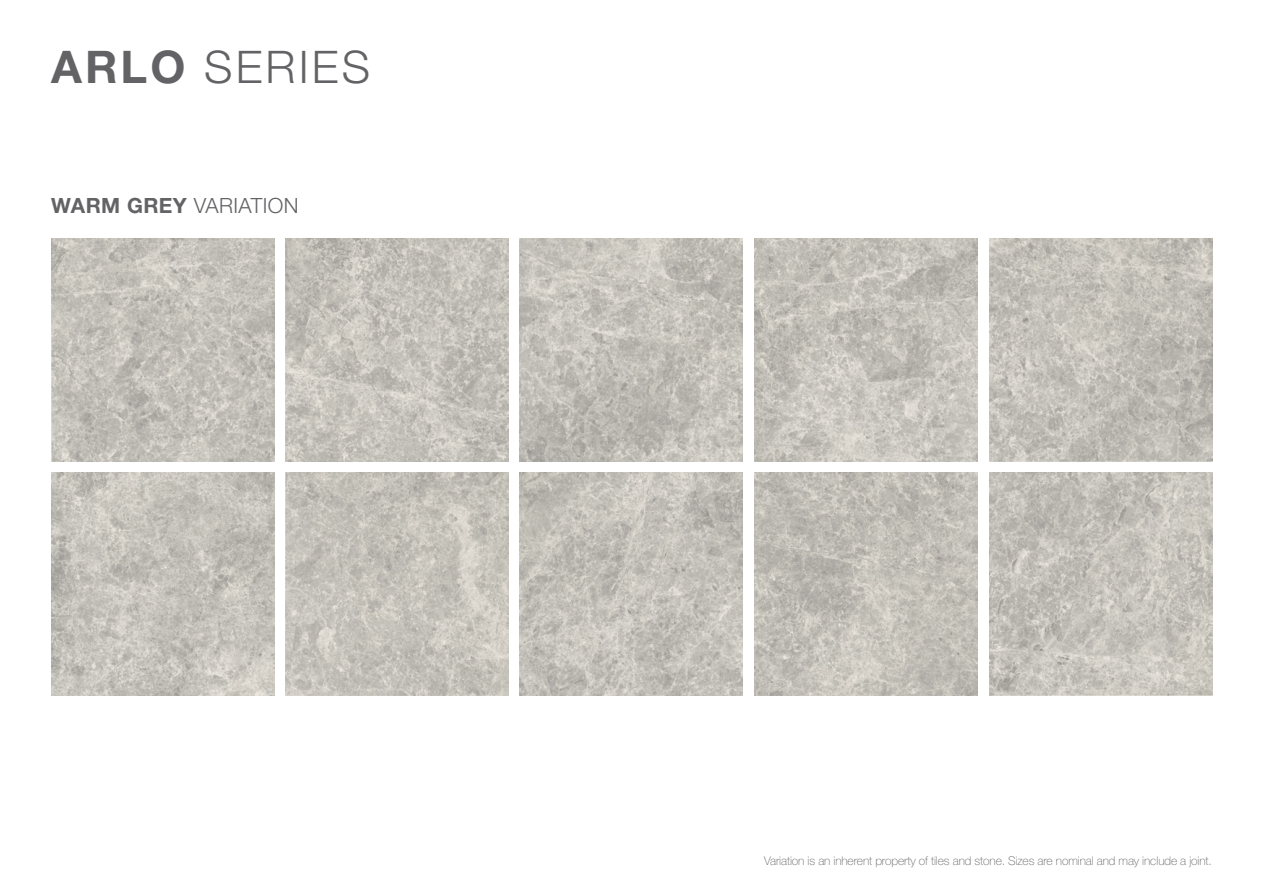
<style>
.page{position:relative;width:1263px;height:893px;background:#fff}
.page>*{position:absolute;margin:0;border:0;box-sizing:border-box;transform-origin:0 0}
.t1{font:300 45px "Helvetica Neue LT Std";letter-spacing:.07em;color:#636366}
.t2{font:300 21px "Helvetica Neue LT Std";letter-spacing:.02em;color:#636366}
.t3{font:100 12px "Helvetica Neue LT Std";letter-spacing:-.01em;color:#636366}
.s1{font-weight:700}
</style>
<div class="page">
<img style="left:51px;top:239px;width:223px;height:222px">
<img style="left:51px;top:472px;width:223px;height:223px">
<img style="left:286px;top:239px;width:222px;height:222px">
<img style="left:286px;top:472px;width:222px;height:223px">
<img style="left:520px;top:239px;width:222px;height:222px">
<img style="left:520px;top:472px;width:222px;height:223px">
<img style="left:755px;top:239px;width:222px;height:222px">
<img style="left:755px;top:472px;width:222px;height:223px">
<img style="left:990px;top:239px;width:222px;height:222px">
<img style="left:990px;top:472px;width:222px;height:223px">
<h1 class="t1" style="left:51px;top:40px;width:321px"><span class="s1">ARLO</span> SERIES</h1>
<p class="t2" style="left:51px;top:193px;width:249px"><span class="s1">WARM GREY</span> VARIATION</p>
<p class="t3" style="left:764px;top:854px;width:449px">Variation is an inherent property of tiles and stone. Sizes are nominal and may include a joint.</p>
</div>
